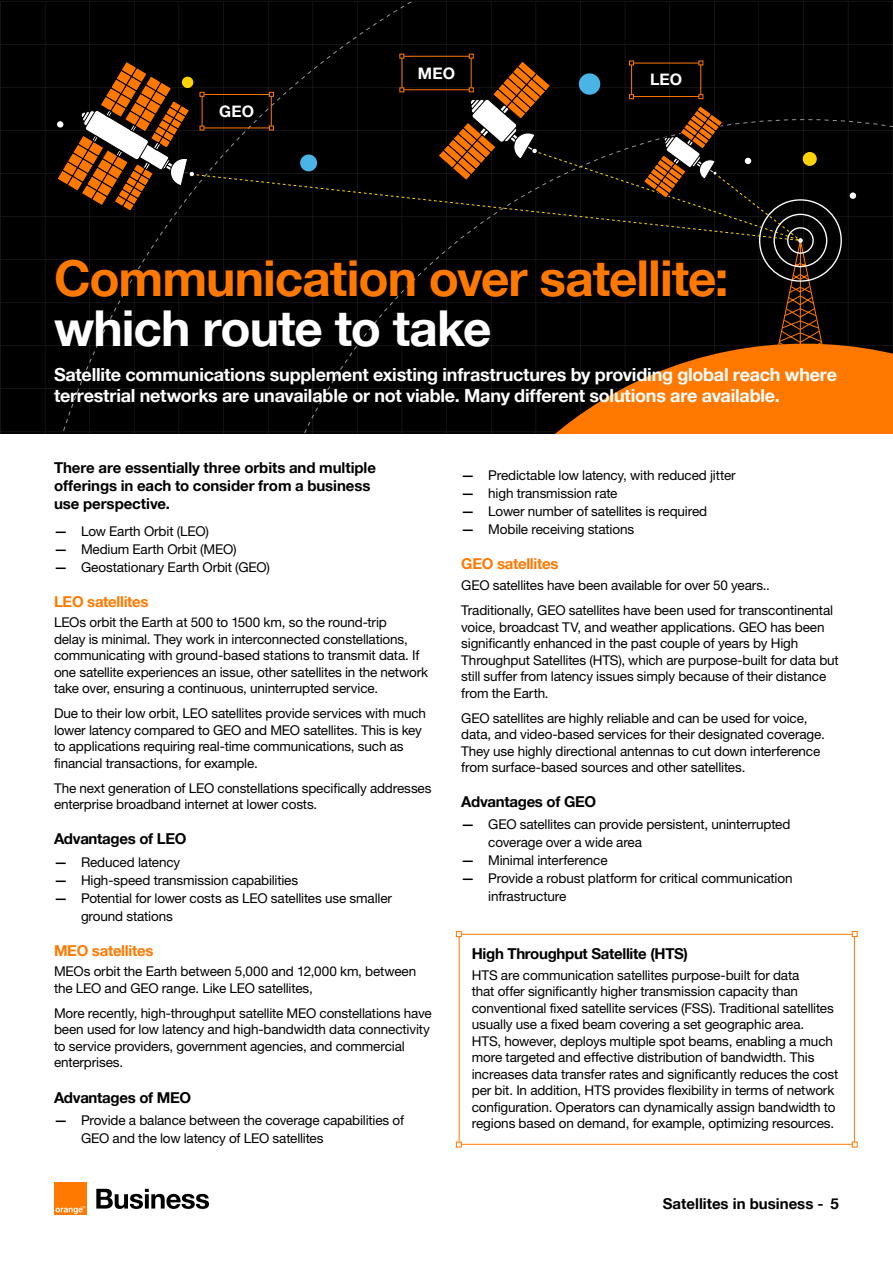
<style>
.page{position:relative;width:893px;height:1263px;background:#fff}
.page>*{position:absolute;margin:0;border:0;box-sizing:border-box;transform-origin:0 0}
.t1{font:700 49.5px "Helvetica 75";letter-spacing:-.02em;color:#ff7900}
.t2{font:700 49.5px "Helvetica 75";letter-spacing:-.02em;color:#fff}
.t3{font:700 18px/21px "Helvetica 75";letter-spacing:-.01em;color:#fff}
.t4{font:700 15.9px "Helvetica 75";letter-spacing:.005em;color:#fff}
.t5{font:700 15px/18px "Helvetica 75";letter-spacing:-.005em;color:#000}
.t6{font:700 15px "Helvetica 75";letter-spacing:-.02em;color:#ff7900}
.t7{font:13.5px/16.5px "Helvetica Neue";letter-spacing:-.01em;color:#000}
.s1{font-family:"Helvetica 75";font-weight:700}
</style>
<div class="page">
<svg style="left:96px;top:1189px;width:113px;height:20px"></svg>
<div style="left:54px;top:1182px;width:32px;height:33px;background:#ff7900"></div>
<svg style="left:55px;top:1206px;width:30px;height:8px"></svg>
<div style="left:1px;top:1px;width:24px;height:433px;background:#000"></div>
<div style="left:25px;top:0;width:868px;height:434px;background:#000"></div>
<svg style="left:56px;top:54px;width:837px;height:380px;background:#211205"></svg>
<div style="left:459px;top:934px;width:396px;height:210px;border:1px solid #ff7900"></div>
<svg style="left:456px;top:1142px;width:6px;height:5px"></svg>
<svg style="left:852px;top:1142px;width:5px;height:5px"></svg>
<svg style="left:852px;top:931px;width:5px;height:6px"></svg>
<svg style="left:456px;top:931px;width:6px;height:6px"></svg>
<p class="t4" style="left:219px;top:101px;width:36px">GEO</p>
<p class="t4" style="left:418px;top:63px;width:39px">MEO</p>
<p class="t4" style="left:650px;top:70px;width:34px">LEO</p>
<h1 class="t1" style="left:54px;top:248px;width:676px">Communication over satellite:</h1>
<h1 class="t2" style="left:54px;top:297px;width:439px">which route to take</h1>
<h2 class="t3" style="left:54px;top:363px;width:785px">Satellite communications supplement existing infrastructures by providing global reach where terrestrial networks are unavailable or not viable. Many different solutions are available.</h2>
<p class="t5" style="left:54px;top:458px;width:324px">There are essentially three orbits and multiple offerings in each to consider from a business use perspective.</p>
<p class="t7" style="left:54px;top:522px;width:156px"><span class="s1">—</span> Low Earth Orbit (LEO)</p>
<p class="t7" style="left:54px;top:540px;width:184px"><span class="s1">—</span> Medium Earth Orbit (MEO)</p>
<p class="t7" style="left:54px;top:558px;width:217px"><span class="s1">—</span> Geostationary Earth Orbit (GEO)</p>
<p class="t6" style="left:54px;top:592px;width:96px">LEO satellites</p>
<p class="t7" style="left:54px;top:614px;width:376px">LEOs orbit the Earth at 500 to 1500 km, so the round-trip<br>delay is minimal. They work in interconnected constellations, communicating with ground-based stations to transmit data. If one satellite experiences an issue, other satellites in the network take over, ensuring a continuous, uninterrupted service.</p>
<p class="t7" style="left:54px;top:705px;width:374px">Due to their low orbit, LEO satellites provide services with much lower latency compared to GEO and MEO satellites. This is key to applications requiring real-time communications, such as financial transactions, for example.</p>
<p class="t7" style="left:54px;top:780px;width:379px">The next generation of LEO constellations specifically addresses enterprise broadband internet at lower costs.</p>
<p class="t5" style="left:54px;top:830px;width:134px">Advantages of LEO</p>
<p class="t7" style="left:54px;top:853px;width:128px"><span class="s1">—</span> Reduced latency</p>
<p class="t7" style="left:54px;top:871px;width:246px"><span class="s1">—</span> High-speed transmission capabilities</p>
<p class="t7" style="left:81px;top:889px;width:313px;line-height:18px;text-indent:-27px"><span class="s1">—</span> Potential for lower costs as LEO satellites use smaller ground stations</p>
<p class="t6" style="left:54px;top:941px;width:101px">MEO satellites</p>
<p class="t7" style="left:54px;top:963px;width:364px">MEOs orbit the Earth between 5,000 and 12,000 km, between the LEO and GEO range. Like LEO satellites,</p>
<p class="t7" style="left:54px;top:1005px;width:379px">More recently, high-throughput satellite MEO constellations have been used for low latency and high-bandwidth data connectivity to service providers, government agencies, and commercial enterprises.</p>
<p class="t5" style="left:54px;top:1088px;width:139px">Advantages of MEO</p>
<p class="t7" style="left:81px;top:1111px;width:325px;line-height:18px;text-indent:-27px"><span class="s1">—</span> Provide a balance between the coverage capabilities of<br>GEO and the low latency of LEO satellites</p>
<p class="t7" style="left:461px;top:467px;width:276px"><span class="s1">—</span> Predictable low latency, with reduced jitter</p>
<p class="t7" style="left:461px;top:485px;width:158px"><span class="s1">—</span> high transmission rate</p>
<p class="t7" style="left:461px;top:503px;width:248px"><span class="s1">—</span> Lower number of satellites is required</p>
<p class="t7" style="left:461px;top:521px;width:174px"><span class="s1">—</span> Mobile receiving stations</p>
<p class="t6" style="left:461px;top:555px;width:99px">GEO satellites</p>
<p class="t7" style="left:461px;top:573px;width:373px;line-height:25px">GEO satellites have been available for over 50 years..<br>Traditionally, GEO satellites have been used for transcontinental</p>
<p class="t7" style="left:461px;top:618px;width:379px">voice, broadcast TV, and weather applications. GEO has been significantly enhanced in the past couple of years by High Throughput Satellites (HTS), which are purpose-built for data but still suffer from latency issues simply because of their distance from the Earth.</p>
<p class="t7" style="left:461px;top:709px;width:365px">GEO satellites are highly reliable and can be used for voice, data, and video-based services for their designated coverage.<br>They use highly directional antennas to cut down interference from surface-based sources and other satellites.</p>
<p class="t5" style="left:461px;top:792px;width:136px">Advantages of GEO</p>
<p class="t7" style="left:488px;top:815px;width:304px;line-height:18px;text-indent:-27px"><span class="s1">—</span> GEO satellites can provide persistent, uninterrupted coverage over a wide area</p>
<p class="t7" style="left:461px;top:852px;width:148px"><span class="s1">—</span> Minimal interference</p>
<p class="t7" style="left:488px;top:869px;width:306px;line-height:18px;text-indent:-27px"><span class="s1">—</span> Provide a robust platform for critical communication infrastructure</p>
<p class="t5" style="left:472px;top:944px;width:218px">High Throughput Satellite (HTS)</p>
<p class="t7" style="left:472px;top:966px;width:368px">HTS are communication satellites purpose-built for data<br>that offer significantly higher transmission capacity than conventional fixed satellite services (FSS). Traditional satellites usually use a fixed beam covering a set geographic area.<br>HTS, however, deploys multiple spot beams, enabling a much more targeted and effective distribution of bandwidth. This increases data transfer rates and significantly reduces the cost per bit. In addition, HTS provides flexibility in terms of network configuration. Operators can dynamically assign bandwidth to regions based on demand, for example, optimizing resources.</p>
<p class="t5" style="left:663px;top:1194px;width:178px">Satellites in business - 5</p>
</div>
